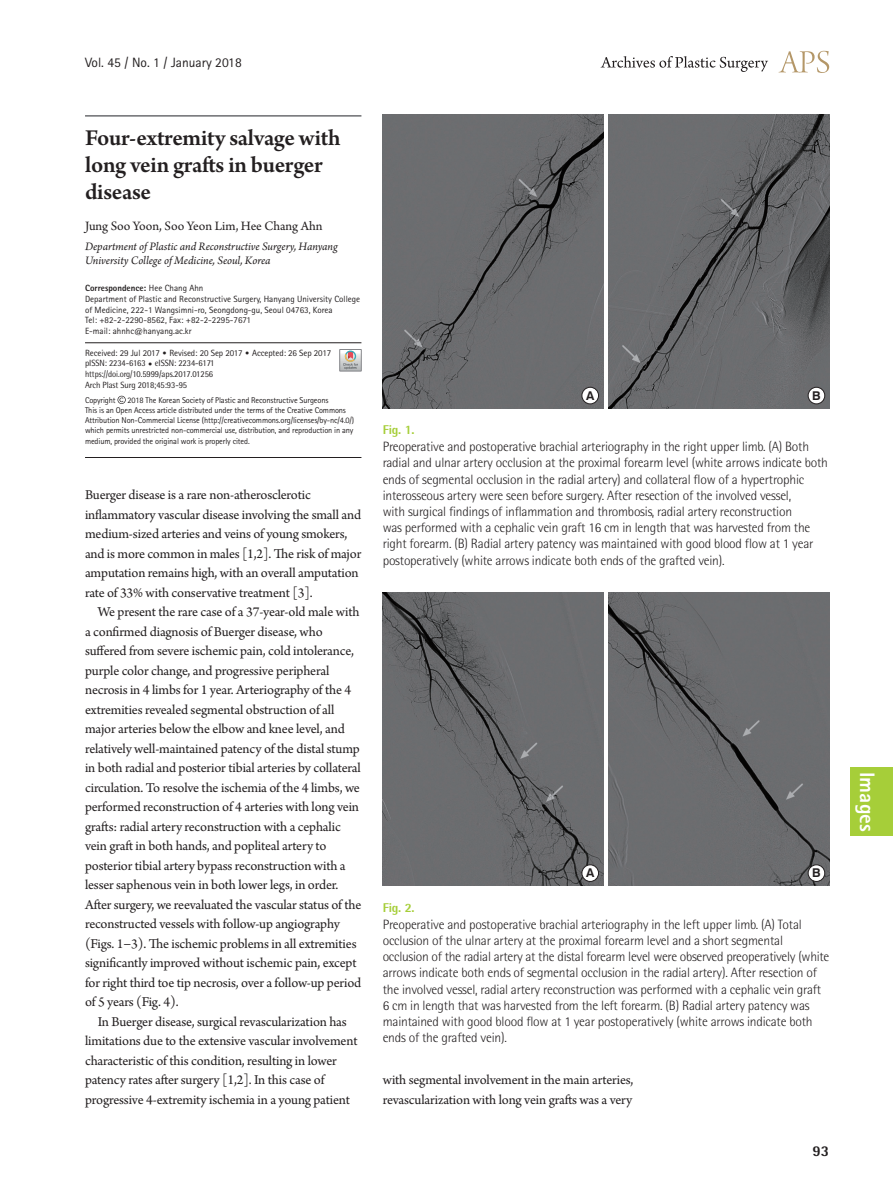
<style>
.page{position:relative;width:893px;height:1191px;background:#fff}
.page>*{position:absolute;margin:0;border:0;box-sizing:border-box;transform-origin:0 0}
.제목{font:600 24px/27px "Arno Pro";letter-spacing:-.01em;color:#231f20}
.논문분류{font:800 21px "Rotis Sans Serif Std";color:#fff}
.t1{font:800 15px "Rotis Semi Sans Std";color:#231f20}
.본문{font:14.25px/19.5px "Arno Pro";letter-spacing:-.01em;color:#231f20}
.본문_0{font:14.25px/19.5px "Arno Pro";letter-spacing:-.015em;color:#231f20}
.표_그림_설명{font:300 13.5px/16.2px "Rotis Semi Sans Std";letter-spacing:-.015em;color:#231f20}
.저자{font:13.5px "Arno Pro";letter-spacing:-.005em;color:#231f20}
.t2{font:13.5px "Rotis Sans Serif Std";color:#231f20}
.표_그림_설명-2{font:800 12.75px "Rotis Semi Sans Std";letter-spacing:-.015em;color:#a6ce39}
.t3{font:700 12.15px "Swiss 721 BT";color:#231f20}
.소속{font:italic 12px/14.4px "Arno Pro";letter-spacing:-.005em;color:#231f20}
.교신저자주소{font:9px/10.8px "Rotis Sans Serif Std";color:#231f20}
.t4{font:9px/10.8px "Rotis Semi Sans Std";letter-spacing:-.01em;color:#231f20;scale:.95 1}
.교신저자주소-2{font:800 9px "Rotis Sans Serif Std";color:#231f20}
.교신저자{font:8.4px/10.2px "Rotis Sans Serif Std";letter-spacing:-.015em;color:#231f20}
.s1{font-weight:400}
.s2{font-family:"Rotis Sans Serif Std"}
.s3{font-family:"DIN Pro";font-weight:300}
</style>
<div class="page">
<svg style="left:779px;top:51px;width:50px;height:22px"></svg>
<svg style="left:601px;top:56px;width:167px;height:16px"></svg>
<hr style="left:85px;top:342px;width:276px;height:1px;background:#231f20">
<hr style="left:85px;top:457px;width:276px;height:1px;background:#231f20">
<hr style="left:85px;top:115px;width:276px;height:2px;background:#6c6d70">
<svg style="left:118px;top:396px;width:8px;height:8px"></svg>
<div style="left:850px;top:767px;width:43px;height:69px;background:#a6ce39"></div>
<img style="left:608px;top:115px;width:221px;height:293px">
<img style="left:383px;top:115px;width:221px;height:293px">
<div style="left:582px;top:387px;width:16px;height:17px;background:#fff;border-radius:50%"></div>
<div style="left:582px;top:387px;width:17px;height:17px;border:1px solid #231f20;border-radius:50%"></div>
<div style="left:808px;top:387px;width:17px;height:17px;background:#fff;border-radius:50%"></div>
<div style="left:808px;top:387px;width:17px;height:17px;border:1px solid #231f20;border-radius:50%"></div>
<div style="left:608px;top:592px;width:221px;height:294px;background:#6b6d6f"></div>
<img style="left:383px;top:592px;width:221px;height:294px">
<div style="left:582px;top:865px;width:16px;height:16px;background:#fff;border-radius:50%"></div>
<div style="left:582px;top:864px;width:17px;height:17px;border:1px solid #231f20;border-radius:50%"></div>
<div style="left:808px;top:865px;width:17px;height:16px;background:#fff;border-radius:50%"></div>
<div style="left:808px;top:864px;width:17px;height:17px;border:1px solid #231f20;border-radius:50%"></div>
<svg style="left:340px;top:349px;width:21px;height:22px"></svg>
<p class="t2" style="left:85px;top:54px;width:158px">Vol. 45 / No. 1 / January 2018</p>
<p class="제목" style="left:85px;top:125px;width:257px">Four-extremity salvage with long vein grafts in buerger disease</p>
<p class="저자" style="left:85px;top:218px;width:239px">Jung Soo Yoon, Soo Yeon Lim, Hee Chang Ahn</p>
<p class="소속" style="left:85px;top:240px;width:254px">Department of Plastic and Reconstructive Surgery, Hanyang<br>University College of Medicine, Seoul, Korea</p>
<p class="교신저자주소-2" style="left:85px;top:282px;width:120px">Correspondence: <span class="s1">Hee Chang Ahn</span></p>
<p class="교신저자주소" style="left:85px;top:293px;width:277px">Department of Plastic and Reconstructive Surgery, Hanyang University College of Medicine, 222-1 Wangsimni-ro, Seongdong-gu, Seoul 04763, Korea</p>
<p class="교신저자주소" style="left:85px;top:315px;width:167px">Tel: +82-2-2290-8562, Fax: +82-2-2295-7671</p>
<p class="교신저자주소" style="left:85px;top:326px;width:108px">E-mail: ahnhc@hanyang.ac.kr</p>
<p class="t4" style="left:85px;top:347px;width:261px"><span class="s2">Received: 29 Jul 2017</span> <span class="s3">•</span> <span class="s2">Revised: 20 Sep 2017</span> <span class="s3">•</span> <span class="s2">Accepted: 26 Sep 2017 </span>pISSN: 2234-6163 <span class="s3">•</span> eISSN: 2234-6171 https://doi.org/10.5999/aps.2017.01256<br>Arch Plast Surg 2018;45:93-95</p>
<p class="교신저자" style="left:85px;top:394px;width:32px">Copyright</p>
<p class="교신저자" style="left:128px;top:394px;width:202px">2018 The Korean Society of Plastic and Reconstructive Surgeons</p>
<p class="교신저자" style="left:85px;top:405px;width:271px">This is an Open Access article distributed under the terms of the Creative Commons Attribution Non-Commercial License (http://creativecommons.org/licenses/by-nc/4.0/) which permits unrestricted non-commercial use, distribution, and reproduction in any medium, provided the original work is properly cited.</p>
<p class="본문_0" style="left:85px;top:486px;width:278px">Buerger disease is a rare non-atherosclerotic inflammatory vascular disease involving the small and medium-sized arteries and veins of young smokers, and is more common in males [1,2]. The risk of major amputation remains high, with an overall amputation rate of 33% with conservative treatment [3].</p>
<p class="본문" style="left:85px;top:603px;width:278px;text-indent:13px">We present the rare case of a 37-year-old male with a confirmed diagnosis of Buerger disease, who suffered from severe ischemic pain, cold intolerance, purple color change, and progressive peripheral necrosis in 4 limbs for 1 year. Arteriography of the 4 extremities revealed segmental obstruction of all major arteries below the elbow and knee level, and relatively well-maintained patency of the distal stump in both radial and posterior tibial arteries by collateral circulation. To resolve the ischemia of the 4 limbs, we performed reconstruction of 4 arteries with long vein grafts: radial artery reconstruction with a cephalic vein graft in both hands, and popliteal artery to posterior tibial artery bypass reconstruction with a lesser saphenous vein in both lower legs, in order.<br>After surgery, we reevaluated the vascular status of the reconstructed vessels with follow-up angiography (Figs. 1−3). The ischemic problems in all extremities significantly improved without ischemic pain, except for right third toe tip necrosis, over a follow-up period of 5 years (Fig. 4).</p>
<p class="본문" style="left:85px;top:1012px;width:274px;text-indent:13px">In Buerger disease, surgical revascularization has limitations due to the extensive vascular involvement characteristic of this condition, resulting in lower patency rates after surgery [1,2]. In this case of progressive 4-extremity ischemia in a young patient</p>
<p class="t3" style="left:586px;top:388px;width:10px">A</p>
<p class="t3" style="left:812px;top:388px;width:10px">B</p>
<p class="표_그림_설명-2" style="left:383px;top:422px;width:33px">Fig. 1.</p>
<p class="표_그림_설명" style="left:383px;top:438px;width:447px">Preoperative and postoperative brachial arteriography in the right upper limb. (A) Both radial and ulnar artery occlusion at the proximal forearm level (white arrows indicate both ends of segmental occlusion in the radial artery) and collateral flow of a hypertrophic interosseous artery were seen before surgery. After resection of the involved vessel,<br>with surgical findings of inflammation and thrombosis, radial artery reconstruction<br>was performed with a cephalic vein graft 16 cm in length that was harvested from the right forearm. (B) Radial artery patency was maintained with good blood flow at 1 year postoperatively (white arrows indicate both ends of the grafted vein).</p>
<p class="t3" style="left:586px;top:865px;width:10px">A</p>
<p class="t3" style="left:812px;top:865px;width:10px">B</p>
<p class="표_그림_설명-2" style="left:383px;top:899px;width:33px">Fig. 2.</p>
<p class="표_그림_설명" style="left:383px;top:916px;width:448px">Preoperative and postoperative brachial arteriography in the left upper limb. (A) Total occlusion of the ulnar artery at the proximal forearm level and a short segmental occlusion of the radial artery at the distal forearm level were observed preoperatively (white arrows indicate both ends of segmental occlusion in the radial artery). After resection of the involved vessel, radial artery reconstruction was performed with a cephalic vein graft 6 cm in length that was harvested from the left forearm. (B) Radial artery patency was maintained with good blood flow at 1 year postoperatively (white arrows indicate both ends of the grafted vein).</p>
<p class="본문" style="left:383px;top:1071px;width:252px">with segmental involvement in the main arteries, revascularization with long vein grafts was a very</p>
<p class="t1" style="left:812px;top:1141px;width:18px">93</p>
<p class="논문분류" style="left:881px;top:772px;width:61px;rotate:90deg">Images</p>
</div>
